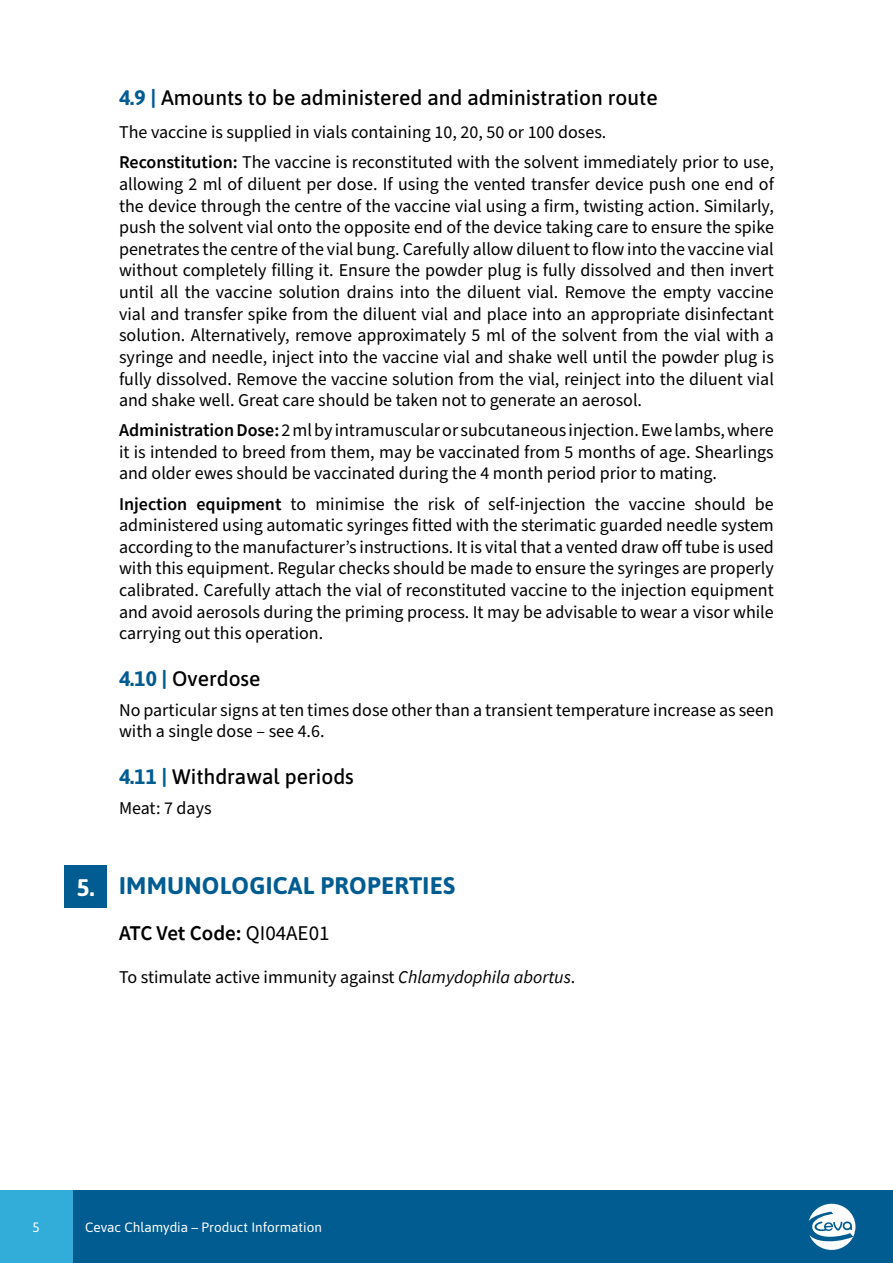
<style>
.page{position:relative;width:893px;height:1263px;background:#fff}
.page>*{position:absolute;margin:0;border:0;box-sizing:border-box;transform-origin:0 0}
.t1{font:700 24px "Asap";letter-spacing:.01em;color:#015c92}
.t2{font:700 24px "Asap";color:#fff}
.t3{font:500 21px "Asap";color:#000001}
.t4{font:600 21px "Source Sans Pro";letter-spacing:-.01em;color:#000001}
.t5{font:18px/21.6px "Source Sans Pro";color:#000001;text-align:justify}
.t6{font:13.5px "Asap";color:#fff}
.s1{font-weight:700;color:#015c92}
.s2{font-weight:600}
.s3{font-weight:400}
.s4{font-style:italic}
</style>
<div class="page">
<div style="left:0;top:1191px;width:893px;height:72px;background:#015c92"></div>
<div style="left:0;top:1191px;width:72px;height:72px;background:#32add9"></div>
<svg style="left:809px;top:1203px;width:47px;height:47px"></svg>
<div style="left:64px;top:865px;width:43px;height:43px;background:#015c92"></div>
<h1 class="t2" style="left:77px;top:870px;width:19px">5.</h1>
<p class="t3" style="left:119px;top:83px;width:540px"><span class="s1">4.9 |</span> Amounts to be administered and administration route</p>
<p class="t5" style="left:119px;top:118px;width:656px;line-height:30.2px">The vaccine is supplied in vials containing 10, 20, 50 or 100 doses.<br><span class="s2">Reconstitution:</span> The vaccine is reconstituted with the solvent immediately prior to use,</p>
<p class="t5" style="left:119px;top:174px;width:656px">allowing 2 ml of diluent per dose. If using the vented transfer device push one end of the device through the centre of the vaccine vial using a firm, twisting action. Similarly, push the solvent vial onto the opposite end of the device taking care to ensure the spike penetrates the centre of the vial bung. Carefully allow diluent to flow into the vaccine vial without completely filling it. Ensure the powder plug is fully dissolved and then invert until all the vaccine solution drains into the diluent vial. Remove the empty vaccine vial and transfer spike from the diluent vial and place into an appropriate disinfectant solution. Alternatively, remove approximately 5 ml of the solvent from the vial with a syringe and needle, inject into the vaccine vial and shake well until the powder plug is fully dissolved. Remove the vaccine solution from the vial, reinject into the diluent vial and shake well. Great care should be taken not to generate an aerosol.</p>
<p class="t5" style="left:119px;top:420px;width:656px"><span class="s2">Administration Dose:</span> 2 ml by intramuscular or subcutaneous injection. Ewe lambs, where it is intended to breed from them, may be vaccinated from 5 months of age. Shearlings and older ewes should be vaccinated during the 4 month period prior to mating.</p>
<p class="t5" style="left:119px;top:493px;width:656px"><span class="s2">Injection equipment</span> to minimise the risk of self-injection the vaccine should be administered using automatic syringes fitted with the sterimatic guarded needle system according to the manufacturer’s instructions. It is vital that a vented draw off tube is used with this equipment. Regular checks should be made to ensure the syringes are properly calibrated. Carefully attach the vial of reconstituted vaccine to the injection equipment and avoid aerosols during the priming process. It may be advisable to wear a visor while carrying out this operation.</p>
<p class="t3" style="left:119px;top:664px;width:143px"><span class="s1">4.10 |</span> Overdose</p>
<p class="t5" style="left:119px;top:699px;width:656px">No particular signs at ten times dose other than a transient temperature increase as seen with a single dose – see 4.6.</p>
<p class="t3" style="left:119px;top:762px;width:236px"><span class="s1">4.11 |</span> Withdrawal periods</p>
<p class="t5" style="left:119px;top:798px;width:94px">Meat: 7 days</p>
<h1 class="t1" style="left:119px;top:868px;width:337px">IMMUNOLOGICAL PROPERTIES</h1>
<p class="t4" style="left:119px;top:919px;width:212px">ATC Vet Code: <span class="s3">QI04AE01</span></p>
<p class="t5" style="left:119px;top:967px;width:458px">To stimulate active immunity against <span class="s4">Chlamydophila abortus</span>.</p>
<p class="t6" style="left:33px;top:1217px;width:9px">5</p>
<p class="t6" style="left:85px;top:1218px;width:238px">Cevac Chlamydia – Product Information</p>
</div>
